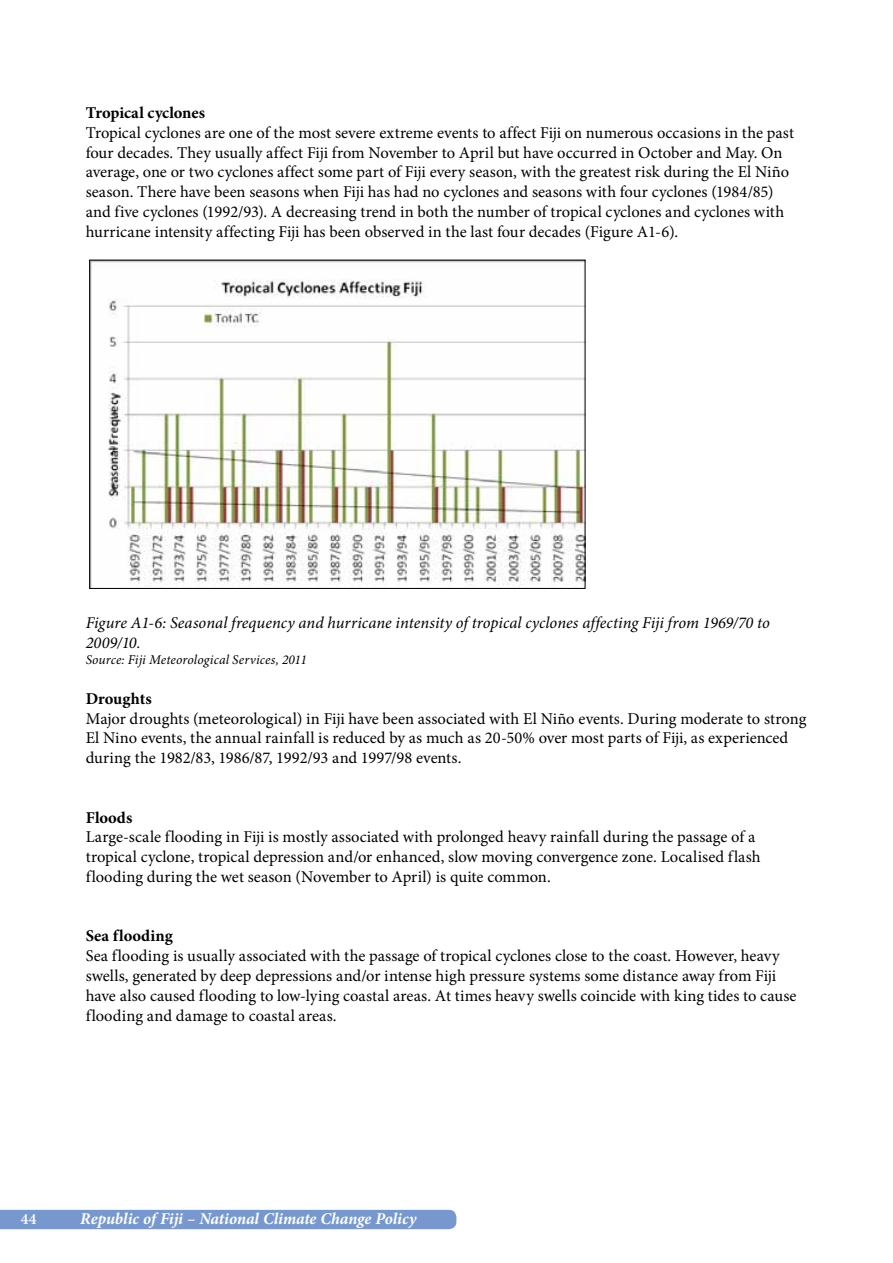
<style>
.page{position:relative;width:893px;height:1263px;background:#fff}
.page>*{position:absolute;margin:0;border:0;box-sizing:border-box;transform-origin:0 0}
.t1{font:16.5px/19.8px "Minion Pro";color:#000}
.t2{font:italic 16.5px/19.8px "Minion Pro";color:#000}
.t3{font:italic 700 16.5px "Minion Pro";letter-spacing:-.005em;color:#fff}
.t4{font:700 16.5px "Minion Pro";letter-spacing:.005em;color:#000}
.t5{font:600 15.75px "Minion Pro";color:#fff}
.t6{font:italic 13.5px "Minion Pro";letter-spacing:.01em;color:#000}
</style>
<div class="page">
<div style="left:0;top:1210px;width:456px;height:19px;background:#7798cf"></div>
<img style="left:91px;top:262px;width:492px;height:325px">
<div style="left:89px;top:260px;width:496px;height:329px;border:1px solid #000"></div>
<p class="t4" style="left:86px;top:101px;width:121px">Tropical cyclones</p>
<p class="t1" style="left:86px;top:123px;width:710px">Tropical cyclones are one of the most severe extreme events to affect Fiji on numerous occasions in the past four decades. They usually affect Fiji from November to April but have occurred in October and May. On average, one or two cyclones affect some part of Fiji every season, with the greatest risk during the El Niño season. There have been seasons when Fiji has had no cyclones and seasons with four cyclones (1984/85) and five cyclones (1992/93). A decreasing trend in both the number of tropical cyclones and cyclones with hurricane intensity affecting Fiji has been observed in the last four decades (Figure A1-6).</p>
<p class="t2" style="left:86px;top:613px;width:686px">Figure A1-6: Seasonal frequency and hurricane intensity of tropical cyclones affecting Fiji from 1969/70 to<br>2009/10.</p>
<p class="t6" style="left:86px;top:651px;width:223px">Source: Fiji Meteorological Services, 2011</p>
<p class="t4" style="left:86px;top:687px;width:67px">Droughts</p>
<p class="t1" style="left:86px;top:708px;width:722px">Major droughts (meteorological) in Fiji have been associated with El Niño events. During moderate to strong<br>El Nino events, the annual rainfall is reduced by as much as 20-50% over most parts of Fiji, as experienced during the 1982/83, 1986/87, 1992/93 and 1997/98 events.</p>
<p class="t4" style="left:86px;top:806px;width:48px">Floods</p>
<p class="t1" style="left:86px;top:827px;width:676px">Large-scale flooding in Fiji is mostly associated with prolonged heavy rainfall during the passage of a tropical cyclone, tropical depression and/or enhanced, slow moving convergence zone. Localised flash flooding during the wet season (November to April) is quite common.</p>
<p class="t4" style="left:86px;top:924px;width:89px">Sea flooding</p>
<p class="t1" style="left:86px;top:946px;width:712px">Sea flooding is usually associated with the passage of tropical cyclones close to the coast. However, heavy swells, generated by deep depressions and/or intense high pressure systems some distance away from Fiji have also caused flooding to low-lying coastal areas. At times heavy swells coincide with king tides to cause flooding and damage to coastal areas.</p>
<p class="t5" style="left:21px;top:1208px;width:17px">44</p>
<p class="t3" style="left:80px;top:1207px;width:338px">Republic of Fiji – National Climate Change Policy</p>
</div>
